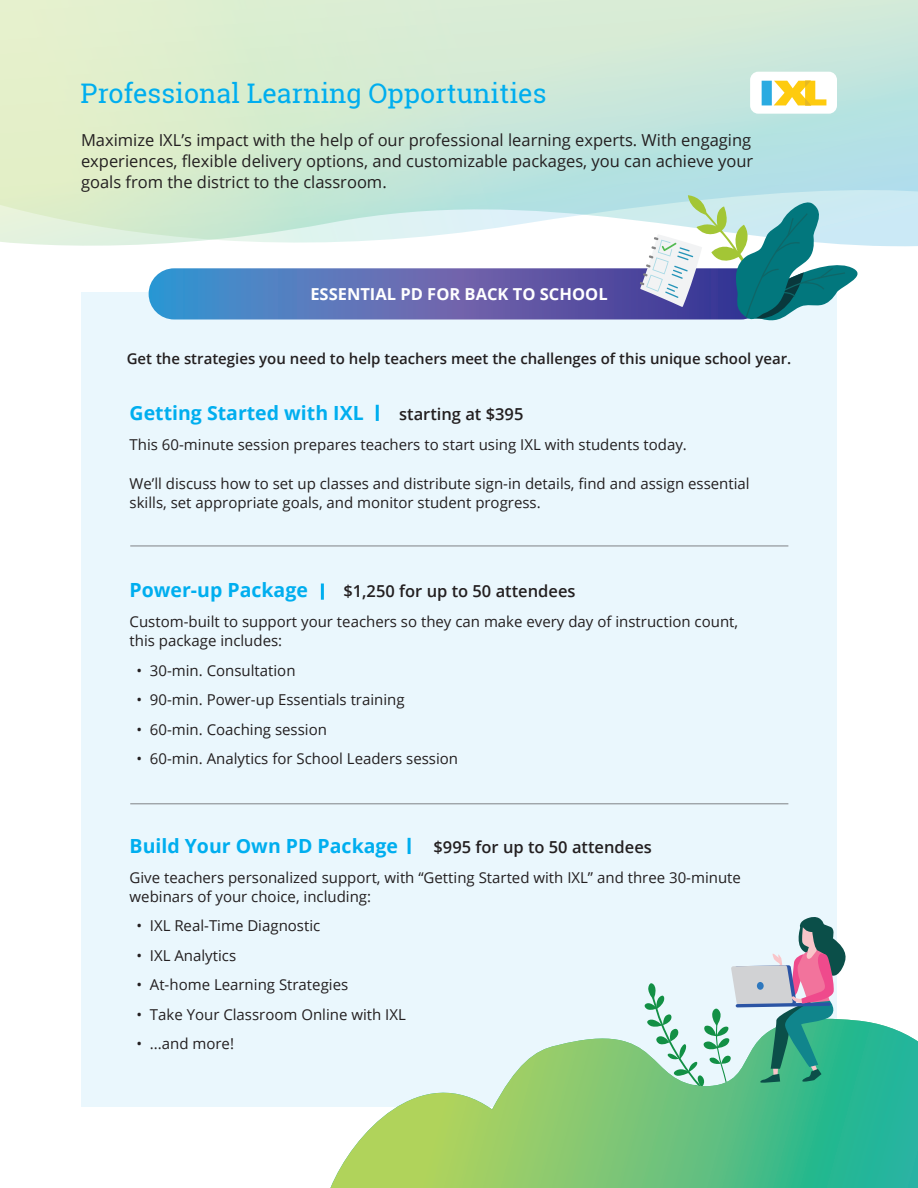
<style>
.page{position:relative;width:918px;height:1188px;background:#fff}
.page>*{position:absolute;margin:0;border:0;box-sizing:border-box;transform-origin:0 0}
.t1{font:27px "Roboto Slab";color:#00aeef}
.t2{font:700 19.5px "Open Sans";color:#00aeef}
.t3{font:16.5px/21px "Open Sans";color:#231f20}
.t4{font:600 16.5px "Open Sans";color:#231f20}
.t5{font:700 16.5px "Open Sans";color:#fff}
.t6{font:15px/19.5px "Open Sans";color:#231f20}
.t7{font:600 15px "Open Sans";color:#231f20}
</style>
<div class="page">
<svg style="left:0;top:0;width:918px;height:247px;background:#d1ead8"></svg>
<div style="left:750px;top:72px;width:87px;height:42px;background:#fff;border-radius:8px"></div>
<div style="left:762px;top:81px;width:10px;height:24px;background:#2aabe1"></div>
<svg style="left:774px;top:81px;width:52px;height:24px"></svg>
<div style="left:81px;top:293px;width:756px;height:814px;background:#eaf7fd"></div>
<svg style="left:149px;top:268px;width:617px;height:52px;background:#5a6fb5"></svg>
<hr style="left:130px;top:546px;width:658px;height:1px;background:#808285">
<hr style="left:130px;top:804px;width:658px;height:1px;background:#808285">
<svg style="left:640px;top:195px;width:227px;height:126px"></svg>
<hr style="left:376px;top:405px;width:3px;height:16px;background:#00aeef">
<hr style="left:321px;top:584px;width:3px;height:16px;background:#00aeef">
<hr style="left:408px;top:838px;width:3px;height:16px;background:#00aeef">
<svg style="left:330px;top:1019px;width:588px;height:169px"></svg>
<svg style="left:644px;top:917px;width:205px;height:213px"></svg>
<h1 class="t1" style="left:81px;top:75px;width:467px">Professional Learning Opportunities</h1>
<p class="t3" style="left:81px;top:129px;width:674px">Maximize IXL’s impact with the help of our professional learning experts. With engaging experiences, flexible delivery options, and customizable packages, you can achieve your goals from the district to the classroom.</p>
<p class="t5" style="left:310px;top:283px;width:299px">ESSENTIAL PD FOR BACK TO SCHOOL</p>
<p class="t7" style="left:127px;top:348px;width:666px">Get the strategies you need to help teachers meet the challenges of this unique school year.</p>
<h2 class="t2" style="left:130px;top:399px;width:236px">Getting Started with IXL</h2>
<p class="t4" style="left:399px;top:403px;width:126px">starting at $395</p>
<p class="t6" style="left:130px;top:434px;width:559px">This 60-minute session prepares teachers to start using IXL with students today.</p>
<p class="t6" style="left:130px;top:473px;width:622px">We’ll discuss how to set up classes and distribute sign-in details, find and assign essential skills, set appropriate goals, and monitor student progress.</p>
<h2 class="t2" style="left:130px;top:576px;width:180px">Power-up Package</h2>
<p class="t4" style="left:343px;top:580px;width:234px">$1,250 for up to 50 attendees</p>
<p class="t6" style="left:130px;top:611px;width:610px">Custom-built to support your teachers so they can make every day of instruction count, this package includes:</p>
<p class="t6" style="left:136px;top:660px;width:161px">• 30-min. Consultation</p>
<p class="t6" style="left:136px;top:690px;width:270px">• 90-min. Power-up Essentials training</p>
<p class="t6" style="left:136px;top:719px;width:192px">• 60-min. Coaching session</p>
<p class="t6" style="left:136px;top:748px;width:323px">• 60-min. Analytics for School Leaders session</p>
<h2 class="t2" style="left:130px;top:832px;width:270px">Build Your Own PD Package</h2>
<p class="t4" style="left:434px;top:835px;width:220px">$995 for up to 50 attendees</p>
<p class="t6" style="left:130px;top:867px;width:613px">Give teachers personalized support, with “Getting Started with IXL” and three 30-minute webinars of your choice, including:</p>
<p class="t6" style="left:136px;top:916px;width:185px">• IXL Real-Time Diagnostic</p>
<p class="t6" style="left:136px;top:945px;width:101px">• IXL Analytics</p>
<p class="t6" style="left:136px;top:975px;width:213px">• At-home Learning Strategies</p>
<p class="t6" style="left:136px;top:1004px;width:271px">• Take Your Classroom Online with IXL</p>
<p class="t6" style="left:136px;top:1033px;width:99px">• ...and more!</p>
</div>
